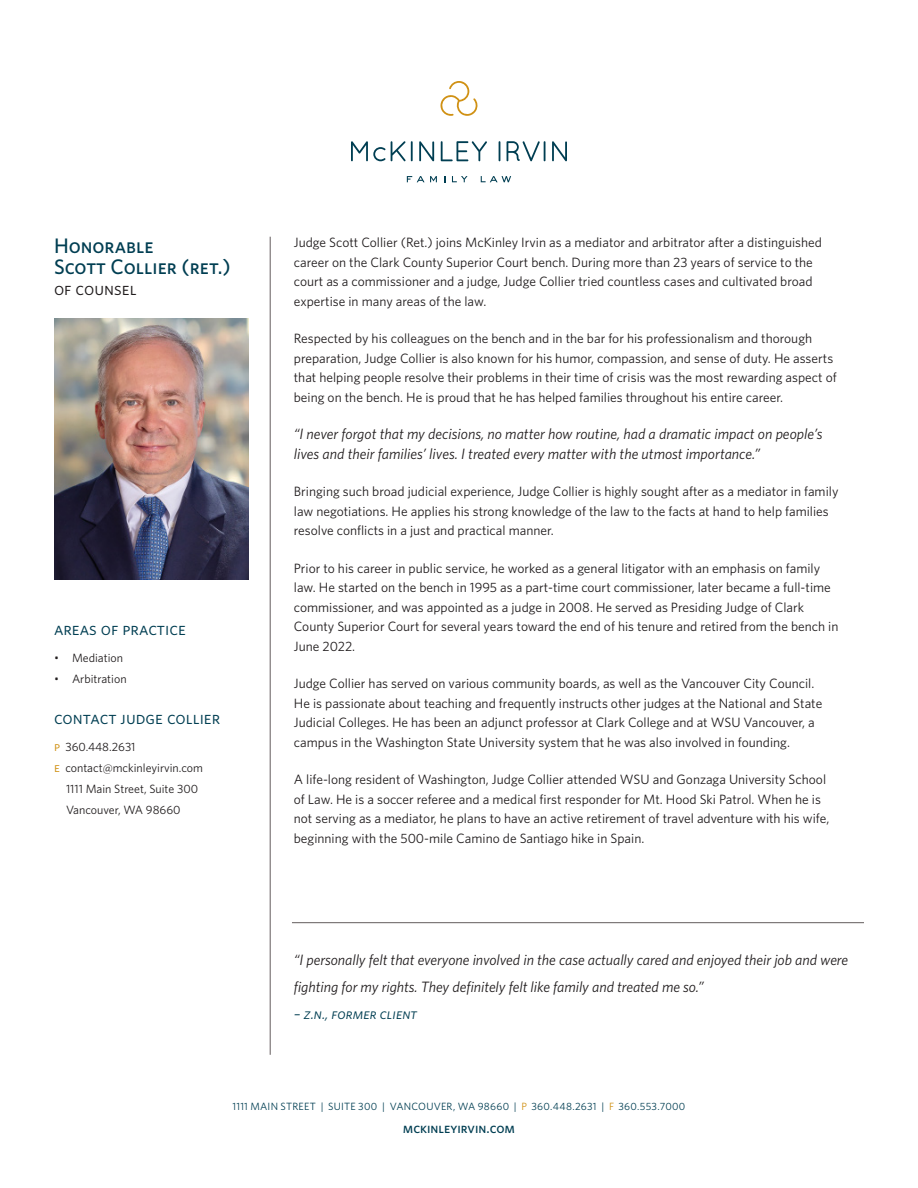
<style>
.page{position:relative;width:918px;height:1188px;background:#fff}
.page>*{position:absolute;margin:0;border:0;box-sizing:border-box;transform-origin:0 0}
.t1{font:500 21px/21px "Whitney";color:#003e52}
.t2{font:18px "Whitney";color:#003e52}
.t3{font:18px "Whitney";color:#201c1d}
.t4{font:italic 15px/19.5px "Whitney";letter-spacing:-.005em;color:#201c1d}
.t5{font:italic 15px "Whitney";letter-spacing:-.005em;color:#003e52}
.t6{font:500 14.25px "Whitney";color:#003e52}
.t7{font:13.5px/19.5px "Whitney";color:#201c1d}
.t8{font:12px "Whitney";color:#201c1d}
.t9{font:10.5px "Whitney";letter-spacing:.025em;color:#003e52}
.s1{font-weight:300;color:#231f20}
.s2{font-size:13.5px;color:#d09114}
.s3{color:#d09114}
</style>
<div class="page">
<svg style="left:351px;top:141px;width:55px;height:20px"></svg>
<hr style="left:411px;top:141px;width:2px;height:20px;background:#003e52">
<svg style="left:419px;top:141px;width:15px;height:20px"></svg>
<svg style="left:441px;top:141px;width:46px;height:20px"></svg>
<svg style="left:499px;top:141px;width:1px;height:20px"></svg>
<svg style="left:507px;top:141px;width:33px;height:20px"></svg>
<hr style="left:544px;top:141px;width:2px;height:20px;background:#003e52">
<svg style="left:552px;top:141px;width:15px;height:20px"></svg>
<svg style="left:407px;top:176px;width:30px;height:6px"></svg>
<svg style="left:452px;top:176px;width:16px;height:6px"></svg>
<svg style="left:481px;top:176px;width:30px;height:6px"></svg>
<svg style="left:440px;top:81px;width:38px;height:35px"></svg>
<img style="left:54px;top:319px;width:194px;height:261px">
<hr style="left:270px;top:237px;width:1px;height:818px;background:#635c5d">
<hr style="left:292px;top:922px;width:572px;height:1px;background:#635c5d">
<p class="t1" style="left:54px;top:235px;width:178px">Honorable<br>Scott Collier (ret.)</p>
<p class="t3" style="left:54px;top:277px;width:84px">of counsel</p>
<p class="t2" style="left:54px;top:617px;width:133px">areas of practice</p>
<p class="t8" style="left:54px;top:650px;width:71px"><span class="s1">•</span> Mediation</p>
<p class="t8" style="left:54px;top:671px;width:74px"><span class="s1">•</span> Arbitration</p>
<p class="t2" style="left:54px;top:706px;width:168px">contact judge collier</p>
<p class="t8" style="left:54px;top:739px;width:83px"><span class="s2">p</span> 360.448.2631</p>
<p class="t8" style="left:54px;top:760px;width:150px"><span class="s2">e</span> contact@mckinleyirvin.com</p>
<p class="t8" style="left:66px;top:781px;width:134px">1111 Main Street, Suite 300</p>
<p class="t8" style="left:66px;top:802px;width:116px">Vancouver, WA 98660</p>
<p class="t7" style="left:294px;top:233px;width:530px">Judge Scott Collier (Ret.) joins McKinley Irvin as a mediator and arbitrator after a distinguished career on the Clark County Superior Court bench. During more than 23 years of service to the court as a commissioner and a judge, Judge Collier tried countless cases and cultivated broad expertise in many areas of the law.</p>
<p class="t7" style="left:294px;top:329px;width:544px">Respected by his colleagues on the bench and in the bar for his professionalism and thorough preparation, Judge Collier is also known for his humor, compassion, and sense of duty. He asserts that helping people resolve their problems in their time of crisis was the most rewarding aspect of being on the bench. He is proud that he has helped families throughout his entire career.</p>
<p class="t4" style="left:294px;top:424px;width:530px">“I never forgot that my decisions, no matter how routine, had a dramatic impact on people’s lives and their families’ lives. I treated every matter with the utmost importance.”</p>
<p class="t7" style="left:294px;top:482px;width:546px">Bringing such broad judicial experience, Judge Collier is highly sought after as a mediator in family law negotiations. He applies his strong knowledge of the law to the facts at hand to help families resolve conflicts in a just and practical manner.</p>
<p class="t7" style="left:294px;top:558px;width:546px">Prior to his career in public service, he worked as a general litigator with an emphasis on family law. He started on the bench in 1995 as a part-time court commissioner, later became a full-time commissioner, and was appointed as a judge in 2008. He served as Presiding Judge of Clark County Superior Court for several years toward the end of his tenure and retired from the bench in June 2022.</p>
<p class="t7" style="left:294px;top:674px;width:530px">Judge Collier has served on various community boards, as well as the Vancouver City Council.<br>He is passionate about teaching and frequently instructs other judges at the National and State Judicial Colleges. He has been an adjunct professor at Clark College and at WSU Vancouver, a campus in the Washington State University system that he was also involved in founding.</p>
<p class="t7" style="left:294px;top:770px;width:537px">A life-long resident of Washington, Judge Collier attended WSU and Gonzaga University School of Law. He is a soccer referee and a medical first responder for Mt. Hood Ski Patrol. When he is not serving as a mediator, he plans to have an active retirement of travel adventure with his wife, beginning with the 500-mile Camino de Santiago hike in Spain.</p>
<p class="t4" style="left:294px;top:946px;width:556px;line-height:27px">“I personally felt that everyone involved in the case actually cared and enjoyed their job and were fighting for my rights. They definitely felt like family and treated me so.”</p>
<p class="t5" style="left:294px;top:1003px;width:125px">– z.n., former client</p>
<p class="t9" style="left:233px;top:1100px;width:454px">1111 MAIN STREET | SUITE 300 | VANCOUVER, WA 98660 | <span class="s3">P</span> 360.448.2631 | <span class="s3">F</span> 360.553.7000</p>
<p class="t6" style="left:403px;top:1118px;width:114px">mckinleyirvin.com</p>
</div>
